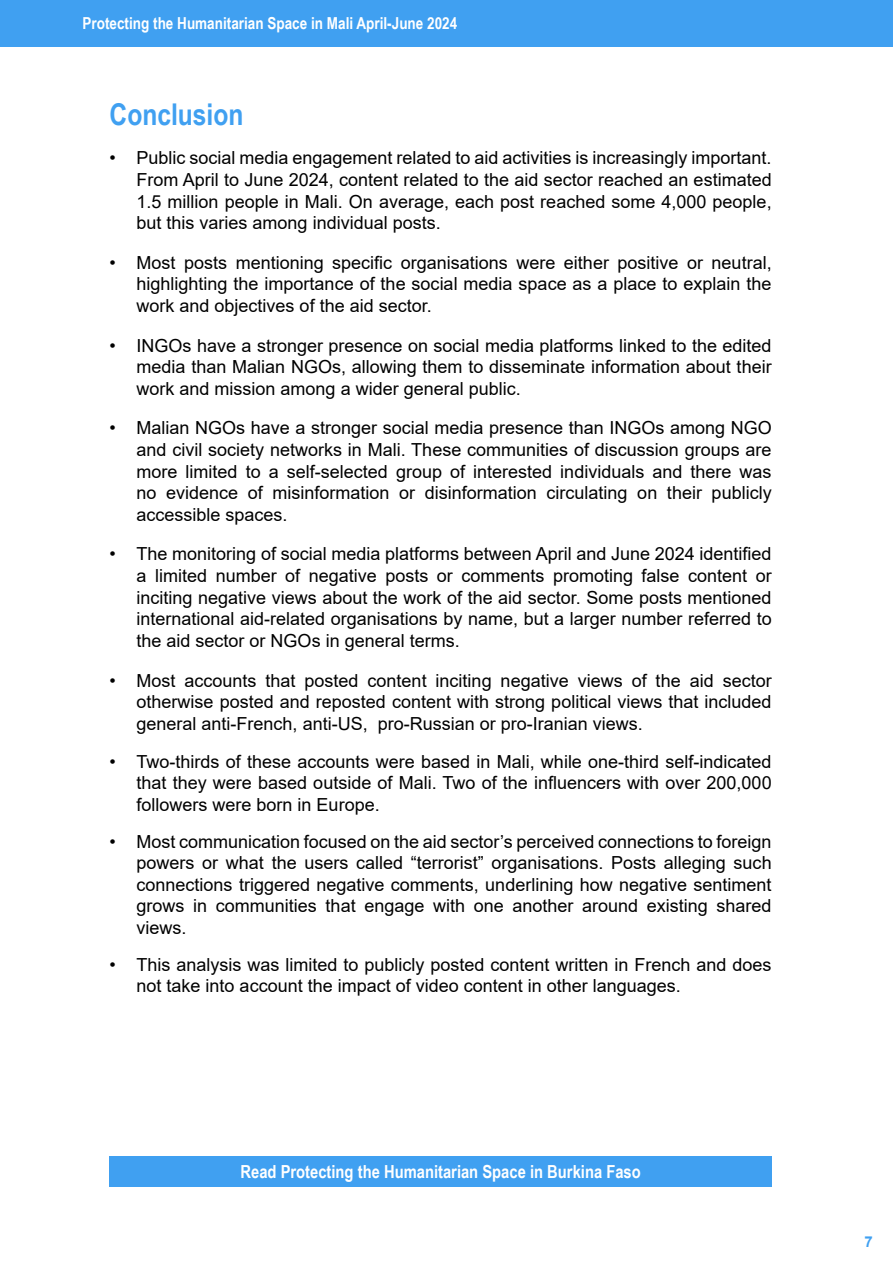
<style>
.page{position:relative;width:893px;height:1263px;background:#fff}
.page>*{position:absolute;margin:0;border:0;box-sizing:border-box;transform-origin:0 0}
.t1{font:700 30px "Arial Narrow";color:#40a0f1}
.t2{font:18px/21.6px "Arial";color:#000;text-align:justify}
.t3{font:700 18px "Arial Narrow";color:#fff}
.t4{font:700 16.5px "Arial Narrow";color:#fff}
.t5{font:700 15px "Arial";color:#40a0f1}
</style>
<div class="page">
<div style="left:0;top:0;width:893px;height:46px;background:#40a0f1"></div>
<div style="left:110px;top:1156px;width:662px;height:30px;background:#40a0f1"></div>
<p class="t4" style="left:82px;top:11px;width:376px">Protecting the Humanitarian Space in Mali April-June 2024</p>
<h1 class="t1" style="left:110px;top:92px;width:135px">Conclusion</h1>
<p class="t2" style="left:137px;top:147px;width:637px;text-indent:-27px">• Public social media engagement related to aid activities is increasingly important.<br>From April to June 2024, content related to the aid sector reached an estimated 1.5 million people in Mali. On average, each post reached some 4,000 people, but this varies among individual posts.</p>
<p class="t2" style="left:137px;top:252px;width:637px;text-indent:-27px">• Most posts mentioning specific organisations were either positive or neutral, highlighting the importance of the social media space as a place to explain the work and objectives of the aid sector.</p>
<p class="t2" style="left:137px;top:334px;width:637px;text-indent:-27px">• INGOs have a stronger presence on social media platforms linked to the edited media than Malian NGOs, allowing them to disseminate information about their work and mission among a wider general public.</p>
<p class="t2" style="left:137px;top:417px;width:637px;text-indent:-27px">• Malian NGOs have a stronger social media presence than INGOs among NGO and civil society networks in Mali. These communities of discussion groups are more limited to a self-selected group of interested individuals and there was no evidence of misinformation or disinformation circulating on their publicly accessible spaces.</p>
<p class="t2" style="left:137px;top:543px;width:637px;text-indent:-27px">• The monitoring of social media platforms between April and June 2024 identified a limited number of negative posts or comments promoting false content or inciting negative views about the work of the aid sector. Some posts mentioned international aid-related organisations by name, but a larger number referred to the aid sector or NGOs in general terms.</p>
<p class="t2" style="left:137px;top:669px;width:637px;text-indent:-27px">• Most accounts that posted content inciting negative views of the aid sector otherwise posted and reposted content with strong political views that included general anti-French, anti-US, pro-Russian or pro-Iranian views.</p>
<p class="t2" style="left:137px;top:750px;width:637px;text-indent:-27px">• Two-thirds of these accounts were based in Mali, while one-third self-indicated that they were based outside of Mali. Two of the influencers with over 200,000 followers were born in Europe.</p>
<p class="t2" style="left:137px;top:830px;width:637px;text-indent:-27px">• Most communication focused on the aid sector’s perceived connections to foreign powers or what the users called “terrorist” organisations. Posts alleging such connections triggered negative comments, underlining how negative sentiment grows in communities that engage with one another around existing shared views.</p>
<p class="t2" style="left:137px;top:953px;width:636px;text-indent:-27px">• This analysis was limited to publicly posted content written in French and does not take into account the impact of video content in other languages.</p>
<p class="t3" style="left:240px;top:1158px;width:402px">Read Protecting the Humanitarian Space in Burkina Faso</p>
<p class="t5" style="left:864px;top:1231px;width:10px">7</p>
</div>
